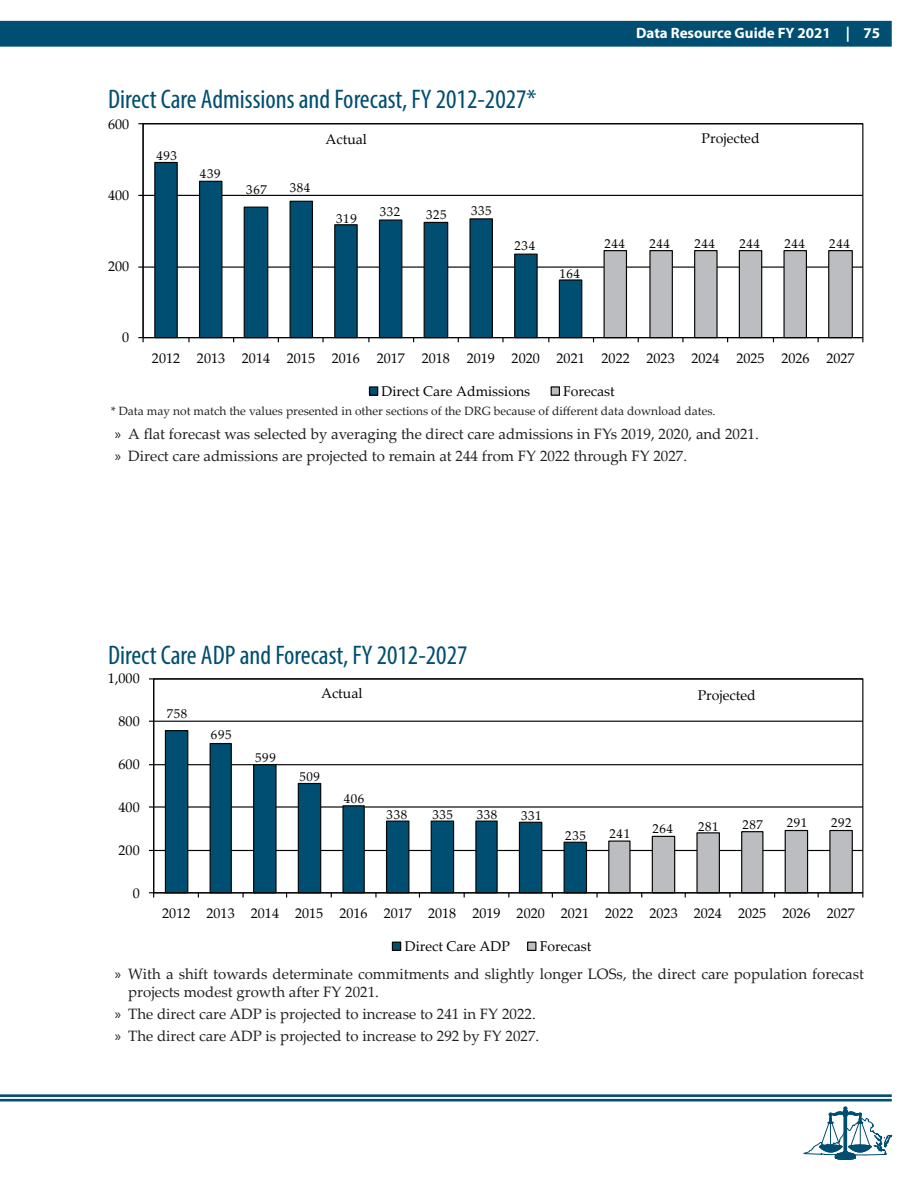
<style>
.page{position:relative;width:918px;height:1188px;background:#fff}
.page>*{position:absolute;margin:0;border:0;box-sizing:border-box;transform-origin:0 0}
.Head-Tables{font:condensed 27px "Myriad Pro";color:#004e71}
.t1{font:15px/18px "Palatino Linotype";color:#231f20}
.t2{font:700 15px "Myriad Pro";color:#fff}
.t3{font:15px "Myriad Pro";color:#231f20}
.t4{font:14.1px "Palatino Linotype";color:#040503}
.t5{font:12.9px "Palatino Linotype";letter-spacing:.045em;color:#040503}
.Caveat{font:12px "Palatino Linotype";color:#231f20}
.s1{font-family:"Myriad Pro"}
</style>
<div class="page">
<div style="left:0;top:21px;width:892px;height:26px;background:#004e71"></div>
<svg style="left:0;top:1094px;width:892px;height:7px;background:#53879f"></svg>
<svg style="left:803px;top:1107px;width:89px;height:53px"></svg>
<hr style="left:143px;top:195px;width:720px;height:1px;background:#040503">
<hr style="left:143px;top:266px;width:720px;height:2px;background:#040503">
<svg style="left:154px;top:161px;width:429px;height:178px"></svg>
<hr style="left:143px;top:124px;width:1px;height:214px;background:#040503">
<hr style="left:143px;top:337px;width:720px;height:1px;background:#040503">
<svg style="left:603px;top:250px;width:250px;height:92px"></svg>
<svg style="left:138px;top:337px;width:6px;height:5px"></svg>
<div style="left:369px;top:387px;width:9px;height:8px;background:#004e71"></div>
<div style="left:369px;top:386px;width:9px;height:10px;border:1px solid #040503"></div>
<div style="left:551px;top:387px;width:8px;height:8px;background:#bcbdc0"></div>
<div style="left:551px;top:386px;width:9px;height:10px;border:1px solid #040503"></div>
<hr style="left:154px;top:721px;width:709px;height:1px;background:#040503">
<hr style="left:154px;top:764px;width:709px;height:1px;background:#040503">
<hr style="left:154px;top:806px;width:709px;height:2px;background:#040503">
<hr style="left:154px;top:850px;width:709px;height:1px;background:#040503">
<svg style="left:164px;top:730px;width:424px;height:164px"></svg>
<hr style="left:153px;top:679px;width:1px;height:214px;background:#040503">
<hr style="left:154px;top:892px;width:709px;height:1px;background:#040503">
<svg style="left:608px;top:829px;width:245px;height:68px"></svg>
<svg style="left:149px;top:892px;width:5px;height:5px"></svg>
<div style="left:392px;top:942px;width:9px;height:8px;background:#004e71"></div>
<div style="left:392px;top:942px;width:9px;height:9px;border:1px solid #040503"></div>
<div style="left:528px;top:942px;width:8px;height:8px;background:#bcbdc0"></div>
<div style="left:527px;top:942px;width:9px;height:9px;border:1px solid #040503"></div>
<p class="t2" style="left:636px;top:23px;width:246px">Data Resource Guide FY 2021 | 75</p>
<p class="Head-Tables" style="left:108px;top:83px;width:430px">Direct Care Admissions and Forecast, FY 2012-2027*</p>
<p class="t5" style="left:157px;top:147px;width:22px">493</p>
<p class="t5" style="left:200px;top:164px;width:22px">439</p>
<p class="t5" style="left:246px;top:180px;width:22px">367</p>
<p class="t5" style="left:290px;top:179px;width:22px">384</p>
<p class="t5" style="left:336px;top:209px;width:22px">319</p>
<p class="t4" style="left:108px;top:114px;width:23px">600</p>
<p class="t4" style="left:326px;top:130px;width:43px">Actual</p>
<p class="t4" style="left:702px;top:129px;width:60px">Projected</p>
<p class="t4" style="left:108px;top:185px;width:23px">400</p>
<p class="t5" style="left:380px;top:202px;width:22px">332</p>
<p class="t5" style="left:426px;top:205px;width:22px">325</p>
<p class="t5" style="left:471px;top:201px;width:22px">335</p>
<p class="t4" style="left:108px;top:256px;width:23px">200</p>
<p class="t4" style="left:122px;top:328px;width:9px">0</p>
<p class="t5" style="left:515px;top:237px;width:22px">234</p>
<p class="t5" style="left:560px;top:265px;width:22px">164</p>
<p class="t5" style="left:605px;top:234px;width:22px">244</p>
<p class="t5" style="left:649px;top:234px;width:22px">244</p>
<p class="t5" style="left:694px;top:234px;width:22px">244</p>
<p class="t5" style="left:739px;top:234px;width:22px">244</p>
<p class="t5" style="left:784px;top:234px;width:22px">244</p>
<p class="t5" style="left:829px;top:234px;width:22px">244</p>
<p class="t4" style="left:152px;top:348px;width:704px">2012 2013 2014 2015 2016 2017 2018 2019 2020 2021 2022 2023 2024 2025 2026 2027</p>
<p class="t4" style="left:381px;top:381px;width:150px">Direct Care Admissions</p>
<p class="t4" style="left:563px;top:381px;width:53px">Forecast</p>
<p class="Caveat" style="left:111px;top:403px;width:606px">* Data may not match the values presented in other sections of the DRG because of different data download dates.</p>
<p class="t1" style="left:115px;top:424px;width:646px"><span class="s1">x</span> A flat forecast was selected by averaging the direct care admissions in FYs 2019, 2020, and 2021.</p>
<p class="t1" style="left:115px;top:447px;width:574px"><span class="s1">x</span> Direct care admissions are projected to remain at 244 from FY 2022 through FY 2027.</p>
<p class="Head-Tables" style="left:108px;top:639px;width:361px">Direct Care ADP and Forecast, FY 2012-2027</p>
<p class="t4" style="left:108px;top:668px;width:33px">1,000</p>
<p class="t4" style="left:119px;top:711px;width:23px">800</p>
<p class="t4" style="left:119px;top:754px;width:23px">600</p>
<p class="t4" style="left:119px;top:797px;width:23px">400</p>
<p class="t4" style="left:119px;top:840px;width:23px">200</p>
<p class="t4" style="left:133px;top:883px;width:9px">0</p>
<p class="t5" style="left:167px;top:705px;width:22px">758</p>
<p class="t5" style="left:211px;top:726px;width:22px">695</p>
<p class="t5" style="left:255px;top:748px;width:22px">599</p>
<p class="t4" style="left:321px;top:683px;width:43px">Actual</p>
<p class="t4" style="left:698px;top:685px;width:60px">Projected</p>
<p class="t5" style="left:300px;top:767px;width:22px">509</p>
<p class="t5" style="left:344px;top:789px;width:22px">406</p>
<p class="t5" style="left:387px;top:805px;width:22px">338</p>
<p class="t5" style="left:432px;top:806px;width:22px">335</p>
<p class="t5" style="left:477px;top:805px;width:22px">338</p>
<p class="t5" style="left:521px;top:807px;width:22px">331</p>
<p class="t5" style="left:565px;top:827px;width:22px">235</p>
<p class="t5" style="left:610px;top:825px;width:22px">241</p>
<p class="t5" style="left:652px;top:819px;width:22px">264</p>
<p class="t5" style="left:698px;top:817px;width:22px">281</p>
<p class="t5" style="left:743px;top:816px;width:22px">287</p>
<p class="t5" style="left:787px;top:813px;width:22px">291</p>
<p class="t5" style="left:831px;top:813px;width:22px">292</p>
<p class="t4" style="left:162px;top:903px;width:694px">2012 2013 2014 2015 2016 2017 2018 2019 2020 2021 2022 2023 2024 2025 2026 2027</p>
<p class="t4" style="left:405px;top:936px;width:107px">Direct Care ADP</p>
<p class="t4" style="left:540px;top:936px;width:53px">Forecast</p>
<p class="t1" style="left:128px;top:964px;width:737px">With a shift towards determinate commitments and slightly longer LOSs, the direct care population forecast projects modest growth after FY 2021.</p>
<p class="t1" style="left:115px;top:1004px;width:423px"><span class="s1">x</span> The direct care ADP is projected to increase to 241 in FY 2022.</p>
<p class="t1" style="left:115px;top:1027px;width:426px"><span class="s1">x</span> The direct care ADP is projected to increase to 292 by FY 2027.</p>
<p class="t3" style="left:115px;top:964px;width:8px">x</p>
</div>
